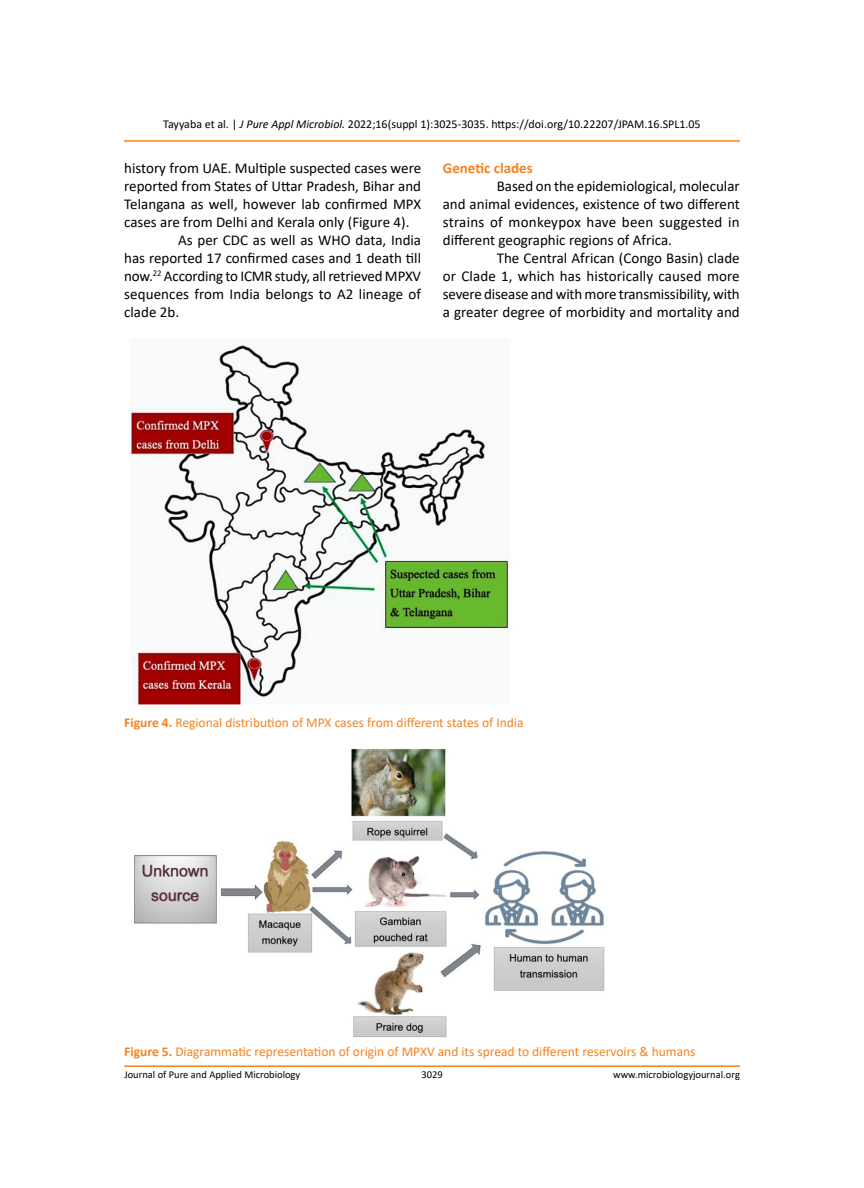
<style>
.page{position:relative;width:864px;height:1188px;background:#fff}
.page>*{position:absolute;margin:0;border:0;box-sizing:border-box;transform-origin:0 0}
.t1{font:15px/18px "Calibri";color:#000;text-align:justify}
.t2{font:700 15px "Calibri";color:#f58220}
.t3{font:13.5px "Calibri";color:#f58220}
.t4{font:12px "Calibri";color:#000}
.t5{font:10.5px "Calibri";color:#000}
.s1{font-style:italic}
.s2{font-weight:700}
</style>
<div class="page">
<hr style="left:124px;top:1065px;width:616px;height:2px;background:#f58220">
<hr style="left:124px;top:140px;width:616px;height:2px;background:#f58220">
<img style="left:131px;top:345px;width:379px;height:360px">
<img style="left:134px;top:748px;width:471px;height:290px">
<p class="t4" style="left:163px;top:115px;width:539px">Tayyaba et al. | <span class="s1">J Pure Appl Microbiol.</span> 2022;16(suppl 1):3025-3035. https://doi.org/10.22207/JPAM.16.SPL1.05</p>
<p class="t1" style="left:124px;top:159px;width:299px">history from UAE. Multiple suspected cases were</p>
<p class="t1" style="left:124px;top:177px;width:298px">reported from States of Uttar Pradesh, Bihar and</p>
<p class="t1" style="left:124px;top:195px;width:299px">Telangana as well, however lab confirmed MPX</p>
<p class="t1" style="left:124px;top:213px;width:287px">cases are from Delhi and Kerala only (Figure 4).</p>
<p class="t1" style="left:178px;top:231px;width:244px">As per CDC as well as WHO data, India</p>
<p class="t1" style="left:124px;top:249px;width:298px">has reported 17 confirmed cases and 1 death till</p>
<p class="t1" style="left:124px;top:267px;width:298px">now.<sup>22</sup> According to ICMR study, all retrieved MPXV</p>
<p class="t1" style="left:124px;top:285px;width:298px">sequences from India belongs to A2 lineage of</p>
<p class="t1" style="left:124px;top:303px;width:56px">clade 2b.</p>
<p class="t2" style="left:443px;top:158px;width:91px">Genetic clades</p>
<p class="t1" style="left:443px;top:177px;width:298px;text-indent:54px">Based on the epidemiological, molecular and animal evidences, existence of two different strains of monkeypox have been suggested in different geographic regions of Africa.</p>
<p class="t1" style="left:443px;top:249px;width:298px;text-indent:54px">The Central African (Congo Basin) clade or Clade 1, which has historically caused more severe disease and with more transmissibility, with a greater degree of morbidity and mortality and</p>
<p class="t3" style="left:124px;top:713px;width:401px"><span class="s2">Figure 4.</span> Regional distribution of MPX cases from different states of India</p>
<p class="t3" style="left:124px;top:1042px;width:573px"><span class="s2">Figure 5.</span> Diagrammatic representation of origin of MPXV and its spread to different reservoirs &amp; humans</p>
<p class="t5" style="left:124px;top:1067px;width:177px">Journal of Pure and Applied Microbiology</p>
<p class="t5" style="left:421px;top:1067px;width:23px">3029</p>
<p class="t5" style="left:613px;top:1067px;width:128px">www.microbiologyjournal.org</p>
</div>
